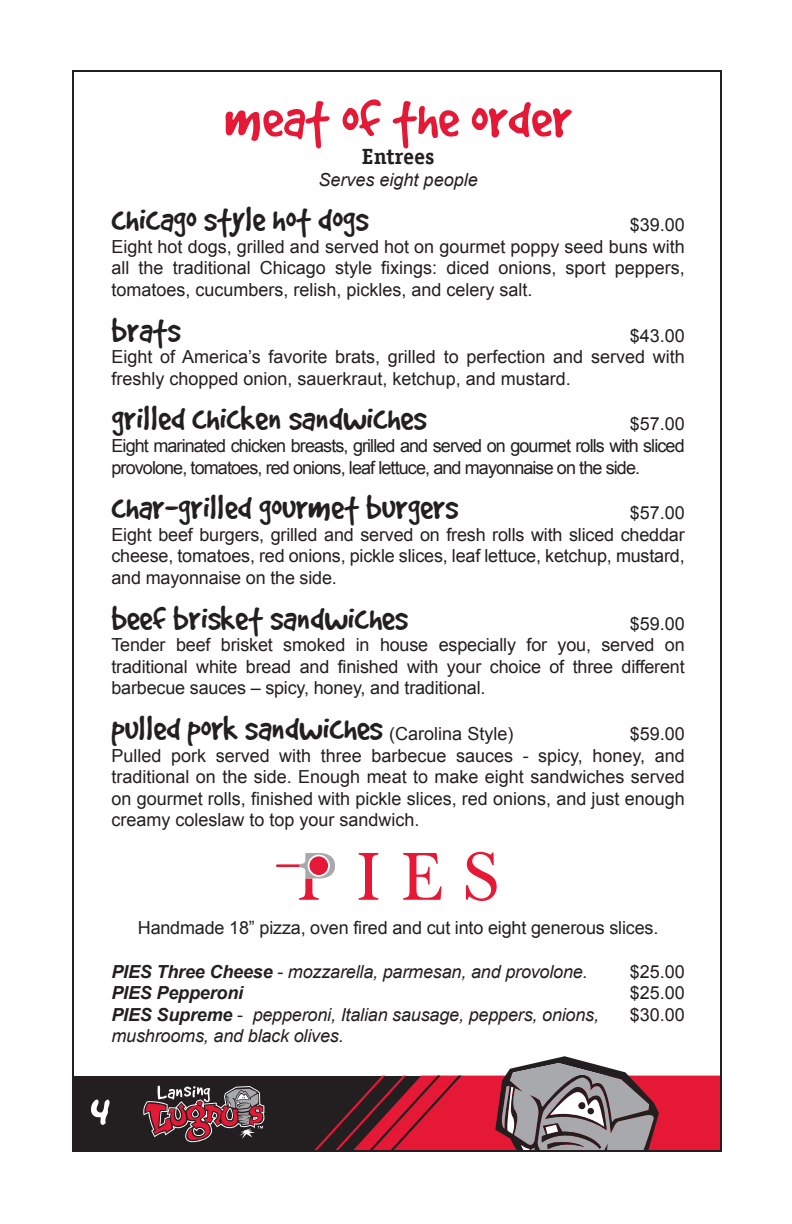
<style>
.page{position:relative;width:792px;height:1224px;background:#fff}
.page>*{position:absolute;margin:0;border:0;box-sizing:border-box;transform-origin:0 0}
.t1{font:62px "Good Dog Plain";color:#e51836}
.t2{font:53.2px "Good Dog Plain";color:#fff}
.t3{font:38px "Good Dog Plain";color:#231f20}
.t4{font:700 22px "Officina Serif LT";color:#231f20}
.t5{font:18px/21.6px "Arial";letter-spacing:-.01em;color:#231f20;text-align:justify}
.t6{font:italic 18px "Arial";letter-spacing:-.01em;color:#231f20}
.t7{font:italic 700 18px "Arial";letter-spacing:-.01em;color:#231f20}
.s1{font-family:"Arial";font-size:18px}
.s2{font-weight:700}
.s3{font-style:normal}
</style>
<div class="page">
<div style="left:74px;top:1076px;width:367px;height:75px;background:#231f20"></div>
<svg style="left:143px;top:1085px;width:121px;height:58px"></svg>
<svg style="left:315px;top:1056px;width:404px;height:93px"></svg>
<svg style="left:358px;top:853px;width:21px;height:47px"></svg>
<svg style="left:466px;top:852px;width:31px;height:49px"></svg>
<svg style="left:403px;top:853px;width:39px;height:47px"></svg>
<svg style="left:276px;top:853px;width:59px;height:47px"></svg>
<h1 class="t1" style="left:224px;top:88px;width:349px">meat of the order</h1>
<p class="t4" style="left:362px;top:143px;width:74px">Entrees</p>
<p class="t6" style="left:319px;top:168px;width:161px">Serves eight people</p>
<h3 class="t3" style="left:112px;top:201px;width:258px">chicago style hot dogs</h3>
<p class="t5" style="left:112px;top:214px;width:575px;text-indent:518px">$39.00<br>Eight hot dogs, grilled and served hot on gourmet poppy seed buns with all the traditional Chicago style fixings: diced onions, sport peppers, tomatoes, cucumbers, relish, pickles, and celery salt.</p>
<h3 class="t3" style="left:112px;top:311px;width:71px">brats</h3>
<p class="t5" style="left:112px;top:325px;width:575px;text-indent:518px">$43.00<br>Eight of America’s favorite brats, grilled to perfection and served with freshly chopped onion, sauerkraut, ketchup, and mustard.</p>
<h3 class="t3" style="left:112px;top:400px;width:316px">grilled chicken sandwiches</h3>
<p class="t5" style="left:112px;top:413px;width:575px;text-indent:518px">$57.00<br>Eight marinated chicken breasts, grilled and served on gourmet rolls with sliced provolone, tomatoes, red onions, leaf lettuce, and mayonnaise on the side.</p>
<h3 class="t3" style="left:112px;top:489px;width:348px">char-grilled gourmet burgers</h3>
<p class="t5" style="left:112px;top:502px;width:575px;text-indent:518px">$57.00<br>Eight beef burgers, grilled and served on fresh rolls with sliced cheddar cheese, tomatoes, red onions, pickle slices, leaf lettuce, ketchup, mustard, and mayonnaise on the side.</p>
<h3 class="t3" style="left:112px;top:599px;width:298px">beef brisket sandwiches</h3>
<p class="t5" style="left:112px;top:613px;width:575px;text-indent:518px">$59.00<br>Tender beef brisket smoked in house especially for you, served on traditional white bread and finished with your choice of three different barbecue sauces – spicy, honey, and traditional.</p>
<h3 class="t3" style="left:112px;top:710px;width:403px">pulled pork sandwiches <span class="s1">(Carolina Style)</span></h3>
<p class="t5" style="left:112px;top:723px;width:575px;text-indent:518px">$59.00<br>Pulled pork served with three barbecue sauces - spicy, honey, and traditional on the side. Enough meat to make eight sandwiches served on gourmet rolls, finished with pickle slices, red onions, and just enough creamy coleslaw to top your sandwich.</p>
<p class="t5" style="left:138px;top:917px;width:522px">Handmade 18” pizza, oven fired and cut into eight generous slices.</p>
<p class="t6" style="left:112px;top:960px;width:478px"><span class="s2">PIES Three Cheese</span> <span class="s3">-</span> mozzarella, parmesan, and provolone.</p>
<p class="t5" style="left:630px;top:961px;width:57px">$25.00</p>
<p class="t7" style="left:112px;top:981px;width:133px">PIES Pepperoni</p>
<p class="t5" style="left:630px;top:982px;width:57px">$25.00</p>
<p class="t6" style="left:112px;top:1003px;width:489px"><span class="s2">PIES Supreme</span> <span class="s3">-</span> pepperoni, Italian sausage, peppers, onions,</p>
<p class="t5" style="left:630px;top:1004px;width:57px">$30.00</p>
<p class="t6" style="left:112px;top:1024px;width:234px">mushrooms, and black olives.</p>
<h2 class="t2" style="left:90px;top:1082px;width:21px">4</h2>
</div>
